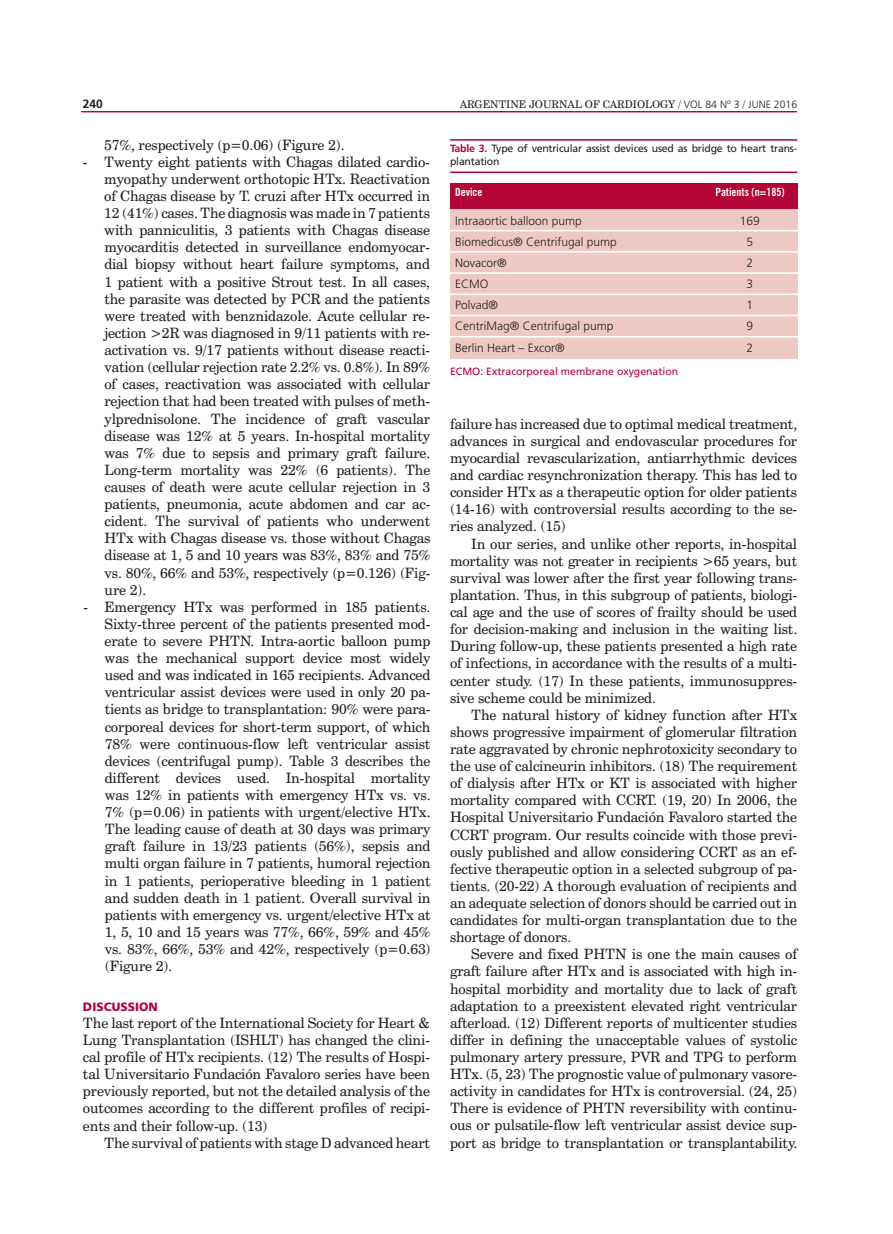
<style>
.page{position:relative;width:893px;height:1234px;background:#fff}
.page>*{position:absolute;margin:0;border:0;box-sizing:border-box;transform-origin:0 0}
.t1{font:14.25px/17.1px "Century Schoolbook BT";letter-spacing:-.01em;color:#231f20;text-align:justify}
.t2{font:300 12px/21px "Frutiger LT Std";color:#231f20}
.t3{font:12px "Frutiger Black B";color:#b30437}
.t4{font:700 12px "Frutiger LT Std";color:#231f20}
.t5{font:11.25px "Trade Gothic LT Std Bd Cn 20";color:#fff}
.t6{font:10.5px/12.6px "Frutiger LT Std";letter-spacing:-.02em;color:#231f20}
.t7{font:10.5px "Century Schoolbook BT";color:#231f20}
.t8{font:10.5px "Frutiger";color:#b30437}
.s1{font-family:"Frutiger LT Std";font-weight:300}
.s2{font-weight:700;color:#b30437}
</style>
<div class="page">
<hr style="left:83px;top:111px;width:714px;height:1px;background:#b30437">
<hr style="left:81px;top:111px;width:715px;height:1px;background:#b30437">
<div style="left:450px;top:208px;width:347px;height:151px;background:#eec9c2"></div>
<hr style="left:449px;top:230px;width:356px;height:1px;background:#fff">
<hr style="left:449px;top:251px;width:356px;height:1px;background:#fff">
<hr style="left:449px;top:272px;width:356px;height:2px;background:#fff">
<hr style="left:449px;top:293px;width:356px;height:2px;background:#fff">
<hr style="left:449px;top:315px;width:356px;height:1px;background:#fff">
<hr style="left:449px;top:336px;width:356px;height:1px;background:#fff">
<hr style="left:450px;top:139px;width:347px;height:2px;background:#b30437">
<hr style="left:450px;top:171px;width:347px;height:2px;background:#b30437">
<div style="left:450px;top:183px;width:347px;height:25px;background:#b30437"></div>
<p class="t4" style="left:83px;top:97px;width:22px">240</p>
<p class="t7" style="left:460px;top:98px;width:339px">ARGENTINE JOURNAL OF CARDIOLOGY / <span class="s1">VOL 84 Nº 3</span> / <span class="s1">JUNE 2016</span></p>
<p class="t1" style="left:104px;top:136px;width:242px">57%, respectively (p=0.06) (Figure 2).</p>
<p class="t1" style="left:104px;top:153px;width:328px;text-indent:-21px">- Twenty eight patients with Chagas dilated cardio&shy;myopathy underwent orthotopic HTx. Reactivation of Chagas disease by T. cruzi after HTx occurred in 12 (41%) cases. The diagnosis was made in 7 patients with panniculitis, 3 patients with Chagas disease myocarditis detected in surveillance endomyocar&shy;dial biopsy without heart failure symptoms, and 1 patient with a positive Strout test. In all cases, the parasite was detected by PCR and the patients were treated with benznidazole. Acute cellular re&shy;jection &gt;2R was diagnosed in 9/11 patients with re&shy;activation vs. 9/17 patients without disease reacti&shy;vation (cellular rejection rate 2.2% vs. 0.8%). In 89% of cases, reactivation was associated with cellular rejection that had been treated with pulses of meth&shy;ylprednisolone. The incidence of graft vascular disease was 12% at 5 years. In-hospital mortality was 7% due to sepsis and primary graft failure.<br>Long-term mortality was 22% (6 patients). The causes of death were acute cellular rejection in 3 patients, pneumonia, acute abdomen and car ac&shy;cident. The survival of patients who underwent HTx with Chagas disease vs. those without Chagas disease at 1, 5 and 10 years was 83%, 83% and 75% vs. 80%, 66% and 53%, respectively (p=0.126) (Fig&shy;ure 2).</p>
<p class="t1" style="left:105px;top:597px;width:328px;text-indent:-21px">- Emergency HTx was performed in 185 patients.<br>Sixty-three percent of the patients presented mod&shy;erate to severe PHTN. Intra-aortic balloon pump was the mechanical support device most widely used and was indicated in 165 recipients. Advanced ventricular assist devices were used in only 20 pa&shy;tients as bridge to transplantation: 90% were para&shy;corporeal devices for short-term support, of which 78% were continuous-flow left ventricular assist devices (centrifugal pump). Table 3 describes the different devices used. In-hospital mortality was 12% in patients with emergency HTx vs. vs.<br>7% (p=0.06) in patients with urgent/elective HTx.<br>The leading cause of death at 30 days was primary graft failure in 13/23 patients (56%), sepsis and multi organ failure in 7 patients, humoral rejection in 1 patients, perioperative bleeding in 1 patient and sudden death in 1 patient. Overall survival in patients with emergency vs. urgent/elective HTx at 1, 5, 10 and 15 years was 77%, 66%, 59% and 45% vs. 83%, 66%, 53% and 42%, respectively (p=0.63) (Figure 2).</p>
<p class="t3" style="left:83px;top:999px;width:76px">DISCUSSION</p>
<p class="t1" style="left:83px;top:1013px;width:349px">The last report of the International Society for Heart &amp; Lung Transplantation (ISHLT) has changed the clini&shy;cal profile of HTx recipients. (12) The results of Hospi&shy;tal Universitario Fundación Favaloro series have been previously reported, but not the detailed analysis of the outcomes according to the different profiles of recipi&shy;ents and their follow-up. (13)</p>
<p class="t1" style="left:104px;top:1133px;width:327px">The survival of patients with stage D advanced heart</p>
<p class="t6" style="left:450px;top:142px;width:349px"><span class="s2">Table 3.</span> Type of ventricular assist devices used as bridge to heart trans&shy;plantation</p>
<p class="t5" style="left:455px;top:185px;width:29px">Device</p>
<p class="t5" style="left:715px;top:185px;width:71px">Patients (n=185)</p>
<p class="t2" style="left:455px;top:211px;width:163px">Intraaortic balloon pump<br>Biomedicus® Centrifugal pump<br>Novacor®<br>ECMO<br>Polvad®<br>CentriMag® Centrifugal pump<br>Berlin Heart – Excor®</p>
<p class="t2" style="left:740px;top:211px;width:22px;text-align:center">169<br>5<br>2<br>3<br>1<br>9<br>2</p>
<p class="t8" style="left:450px;top:365px;width:230px">ECMO: Extracorporeal membrane oxygenation</p>
<p class="t1" style="left:450px;top:415px;width:349px">failure has increased due to optimal medical treatment, advances in surgical and endovascular procedures for myocardial revascularization, antiarrhythmic devices and cardiac resynchronization therapy. This has led to consider HTx as a therapeutic option for older patients (14-16) with controversial results according to the se&shy;ries analyzed. (15)</p>
<p class="t1" style="left:450px;top:534px;width:349px;text-indent:21px">In our series, and unlike other reports, in-hospital mortality was not greater in recipients &gt;65 years, but survival was lower after the first year following trans&shy;plantation. Thus, in this subgroup of patients, biologi&shy;cal age and the use of scores of frailty should be used for decision-making and inclusion in the waiting list.<br>During follow-up, these patients presented a high rate of infections, in accordance with the results of a multi&shy;center study. (17) In these patients, immunosuppres&shy;sive scheme could be minimized.</p>
<p class="t1" style="left:450px;top:705px;width:349px;text-indent:21px">The natural history of kidney function after HTx shows progressive impairment of glomerular filtration rate aggravated by chronic nephrotoxicity secondary to the use of calcineurin inhibitors. (18) The requirement of dialysis after HTx or KT is associated with higher mortality compared with CCRT. (19, 20) In 2006, the Hospital Universitario Fundación Favaloro started the CCRT program. Our results coincide with those previ&shy;ously published and allow considering CCRT as an ef&shy;fective therapeutic option in a selected subgroup of pa&shy;tients. (20-22) A thorough evaluation of recipients and an adequate selection of donors should be carried out in candidates for multi-organ transplantation due to the shortage of donors.</p>
<p class="t1" style="left:450px;top:945px;width:349px;text-indent:21px">Severe and fixed PHTN is one the main causes of graft failure after HTx and is associated with high in&shy;hospital morbidity and mortality due to lack of graft adaptation to a preexistent elevated right ventricular afterload. (12) Different reports of multicenter studies differ in defining the unacceptable values of systolic pulmonary artery pressure, PVR and TPG to perform HTx. (5, 23) The prognostic value of pulmonary vasore&shy;activity in candidates for HTx is controversial. (24, 25)<br>There is evidence of PHTN reversibility with continu&shy;ous or pulsatile-flow left ventricular assist device sup&shy;port as bridge to transplantation or transplantability.</p>
</div>
